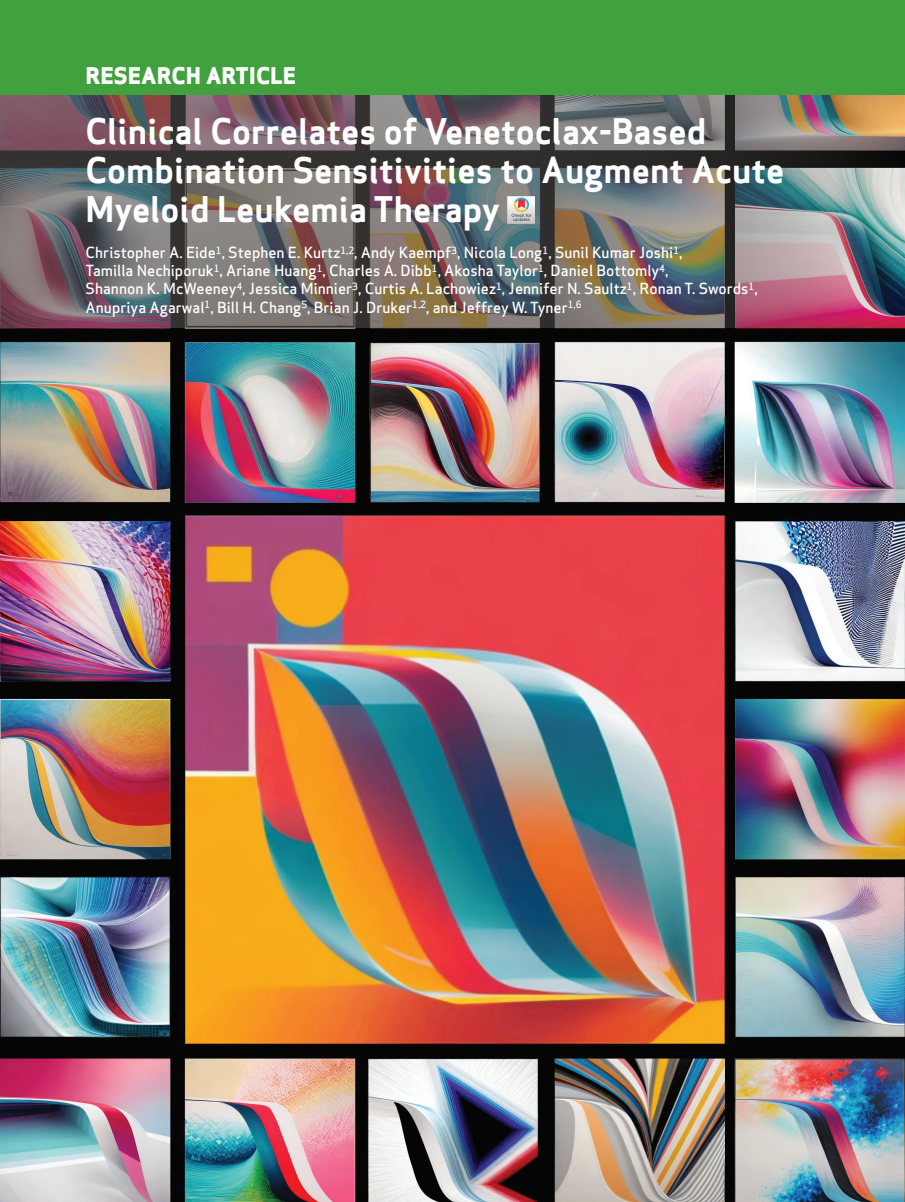
<style>
.page{position:relative;width:905px;height:1202px;background:#fff}
.page>*{position:absolute;margin:0;border:0;box-sizing:border-box;transform-origin:0 0}
.t1{font:700 34.5px/39px "Apex Sans";color:#fff}
.t2{font:800 22.5px "Apex Sans";color:#fff}
.t3{font:500 15px/18px "Apex Sans";color:#fff}
</style>
<div class="page">
<img style="left:0;top:327px;width:904px;height:875px">
<div style="left:0;top:0;width:903px;height:94px;background:#40a13e"></div>
<div style="left:879px;top:0;width:25px;height:94px;background:#40a13e"></div>
<img style="left:0;top:94px;width:904px;height:233px">
<img style="left:507px;top:196px;width:28px;height:28px">
<h2 class="t2" style="left:86px;top:61px;width:212px">RESEARCH ARTICLE</h2>
<h1 class="t1" style="left:86px;top:112px;width:700px">Clinical Correlates of Venetoclax-Based<br>Combination Sensitivities to Augment Acute<br>Myeloid Leukemia Therapy</h1>
<p class="t3" style="left:86px;top:242px;width:673px">Christopher A. Eide<sup>1</sup>, Stephen E. Kurtz<sup>1,2</sup>, Andy Kaempf<sup>3</sup>, Nicola Long<sup>1</sup>, Sunil Kumar Joshi<sup>1</sup>,<br>Tamilla Nechiporuk<sup>1</sup>, Ariane Huang<sup>1</sup>, Charles A. Dibb<sup>1</sup>, Akosha Taylor<sup>1</sup>, Daniel Bottomly<sup>4</sup>,<br>Shannon K. McWeeney<sup>4</sup>, Jessica Minnier<sup>3</sup>, Curtis A. Lachowiez<sup>1</sup>, Jennifer N. Saultz<sup>1</sup>, Ronan T. Swords<sup>1</sup>, Anupriya Agarwal<sup>1</sup>, Bill H. Chang<sup>5</sup>, Brian J. Druker<sup>1,2</sup>, and Jeffrey W. Tyner<sup>1,6</sup></p>
</div>
